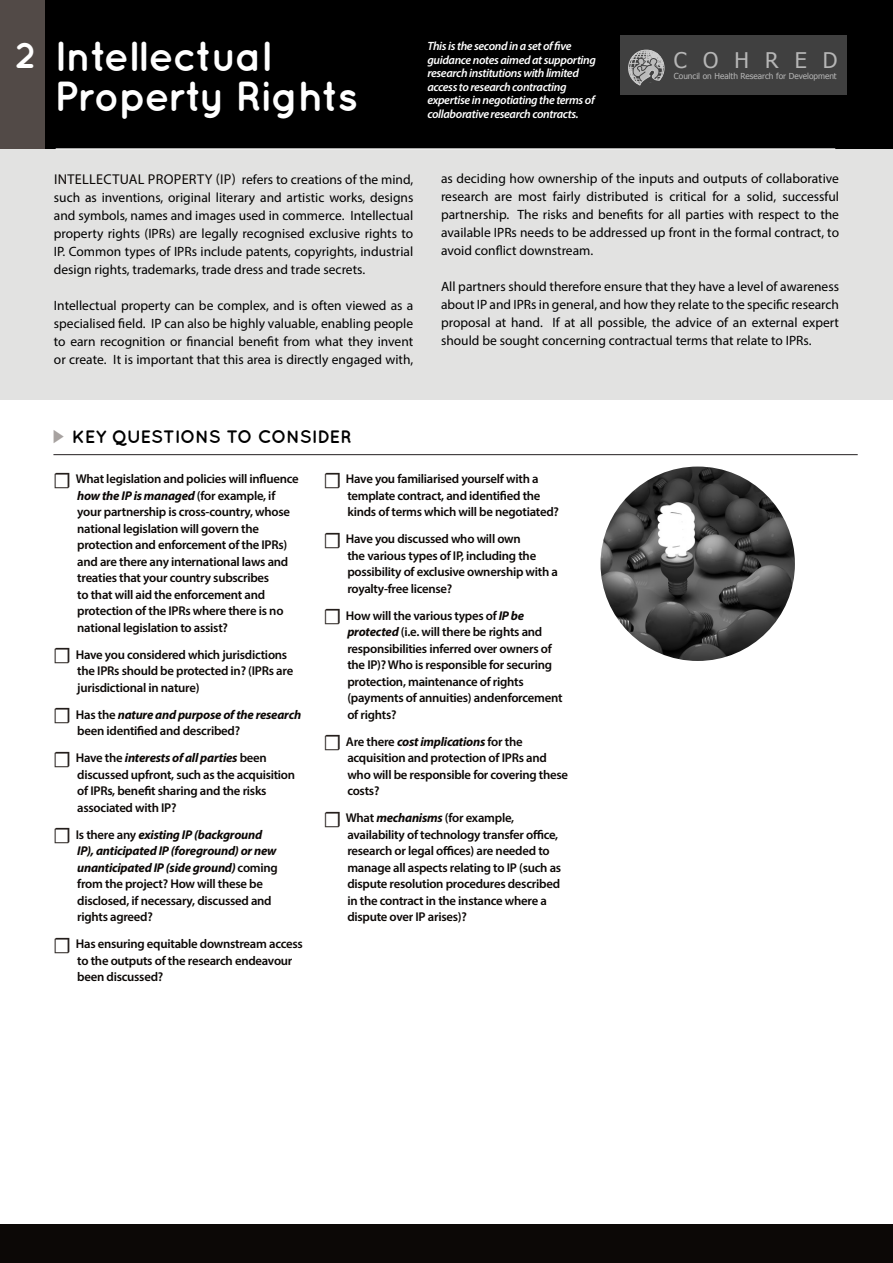
<style>
.page{position:relative;width:893px;height:1263px;background:#fff}
.page>*{position:absolute;margin:0;border:0;box-sizing:border-box;transform-origin:0 0}
.t1{font:700 42px "Quicksand";letter-spacing:-.03em;color:#fff}
.t2{font:700 36px "Quicksand";color:#fff}
.t3{font:21.6px "Tahoma";letter-spacing:.75em;color:#b6b6b6}
.t4{font:700 18px "Quicksand";color:#000}
.t5{font:13.5px/18px "Myriad Pro";color:#000;text-align:justify}
.t6{font:600 12.75px/16.5px "Myriad Pro";letter-spacing:-.02em;color:#0c0806}
.t7{font:italic 600 12px/13.5px "Myriad Pro";letter-spacing:-.03em;color:#fff}
.t8{font:8.25px "Tahoma";color:#b6b6b6}
.s1{font-size:14.25px;color:#0c0806}
.s2{font-family:"Source Sans Pro";font-weight:400;font-size:22.5px;color:#241e1b}
.s3{font-weight:700;font-style:italic}
</style>
<div class="page">
<div style="left:0;top:148px;width:893px;height:251px;background:#e2e2e1"></div>
<div style="left:45px;top:0;width:848px;height:149px;background:#000"></div>
<div style="left:0;top:0;width:45px;height:149px;background:#524a47"></div>
<div style="left:621px;top:35px;width:226px;height:59px;background:#404040"></div>
<svg style="left:628px;top:50px;width:36px;height:35px"></svg>
<hr style="left:53px;top:454px;width:805px;height:1px;background:#231f20">
<hr style="left:56px;top:149px;width:779px;height:1px;background:#fff">
<div style="left:0;top:1224px;width:893px;height:39px;background:#0c0806"></div>
<img style="left:600px;top:466px;width:195px;height:195px;border-radius:97px">
<p class="t2" style="left:15px;top:34px;width:23px">2</p>
<p class="t1" style="left:54px;top:31px;width:219px">Intellectual</p>
<p class="t1" style="left:54px;top:71px;width:305px">Property Rights</p>
<p class="t7" style="left:427px;top:39px;width:170px">This is the second in a set of five guidance notes aimed at supporting research institutions with limited access to research contracting expertise in negotiating the terms of collaborative research contracts.</p>
<p class="t3" style="left:674px;top:46px;width:165px">COHRED</p>
<p class="t8" style="left:674px;top:71px;width:164px">Council on Health Research for Development</p>
<p class="t5" style="left:54px;top:170px;width:361px"><span class="s1">INTELLECTUAL PROPERTY (IP)</span> refers to creations of the mind, such as inventions, original literary and artistic works, designs and symbols, names and images used in commerce. Intellectual property rights (IPRs) are legally recognised exclusive rights to IP. Common types of IPRs include patents, copyrights, industrial design rights, trademarks, trade dress and trade secrets.</p>
<p class="t5" style="left:54px;top:296px;width:361px">Intellectual property can be complex, and is often viewed as a specialised field. IP can also be highly valuable, enabling people to earn recognition or financial benefit from what they invent or create. It is important that this area is directly engaged with,</p>
<p class="t5" style="left:441px;top:169px;width:400px">as deciding how ownership of the inputs and outputs of collaborative research are most fairly distributed is critical for a solid, successful partnership. The risks and benefits for all parties with respect to the available IPRs needs to be addressed up front in the formal contract, to avoid conflict downstream.</p>
<p class="t5" style="left:441px;top:277px;width:400px">All partners should therefore ensure that they have a level of awareness about IP and IPRs in general, and how they relate to the specific research proposal at hand. If at all possible, the advice of an external expert should be sought concerning contractual terms that relate to IPRs.</p>
<p class="t4" style="left:72px;top:426px;width:281px">KEY QUESTIONS TO CONSIDER</p>
<p class="t6" style="left:77px;top:470px;width:223px;text-indent:-24px"><span class="s2">☐</span> What legislation and policies will influence <span class="s3">how the IP is managed</span> (for example, if your partnership is cross-country, whose national legislation will govern the protection and enforcement of the IPRs) and are there any international laws and treaties that your country subscribes<br>to that will aid the enforcement and protection of the IPRs where there is no national legislation to assist?</p>
<p class="t6" style="left:77px;top:646px;width:217px;text-indent:-24px"><span class="s2">☐</span> Have you considered which jurisdictions the IPRs should be protected in? (IPRs are jurisdictional in nature)</p>
<p class="t6" style="left:77px;top:706px;width:225px;text-indent:-24px"><span class="s2">☐</span> Has the <span class="s3">nature and purpose of the research </span>been identified and described?</p>
<p class="t6" style="left:77px;top:749px;width:219px;text-indent:-24px"><span class="s2">☐</span> Have the <span class="s3">interests of all parties</span> been discussed upfront, such as the acquisition of IPRs, benefit sharing and the risks associated with IP?</p>
<p class="t6" style="left:77px;top:826px;width:202px;text-indent:-24px"><span class="s2">☐</span> Is there any <span class="s3">existing IP (background IP), anticipated IP (foreground) or new unanticipated IP (side ground)</span> coming from the project? How will these be disclosed, if necessary, discussed and rights agreed?</p>
<p class="t6" style="left:77px;top:935px;width:227px;text-indent:-24px"><span class="s2">☐</span> Has ensuring equitable downstream access to the outputs of the research endeavour been discussed?</p>
<p class="t6" style="left:347px;top:470px;width:213px;text-indent:-24px"><span class="s2">☐</span> Have you familiarised yourself with a template contract, and identified the kinds of terms which will be negotiated?</p>
<p class="t6" style="left:347px;top:530px;width:212px;text-indent:-24px"><span class="s2">☐</span> Have you discussed who will own<br>the various types of IP, including the possibility of exclusive ownership with a royalty-free license?</p>
<p class="t6" style="left:347px;top:607px;width:217px;text-indent:-24px"><span class="s2">☐</span> How will the various types of <span class="s3">IP be protected</span> (i.e. will there be rights and responsibilities inferred over owners of the IP)? Who is responsible for securing protection, maintenance of rights (payments of annuities) andenforcement of rights?</p>
<p class="t6" style="left:347px;top:733px;width:222px;text-indent:-24px"><span class="s2">☐</span> Are there <span class="s3">cost implications</span> for the acquisition and protection of IPRs and who will be responsible for covering these costs?</p>
<p class="t6" style="left:347px;top:809px;width:215px;text-indent:-24px"><span class="s2">☐</span> What <span class="s3">mechanisms</span> (for example, availability of technology transfer office, research or legal offices) are needed to manage all aspects relating to IP (such as dispute resolution procedures described in the contract in the instance where a dispute over IP arises)?</p>
</div>
